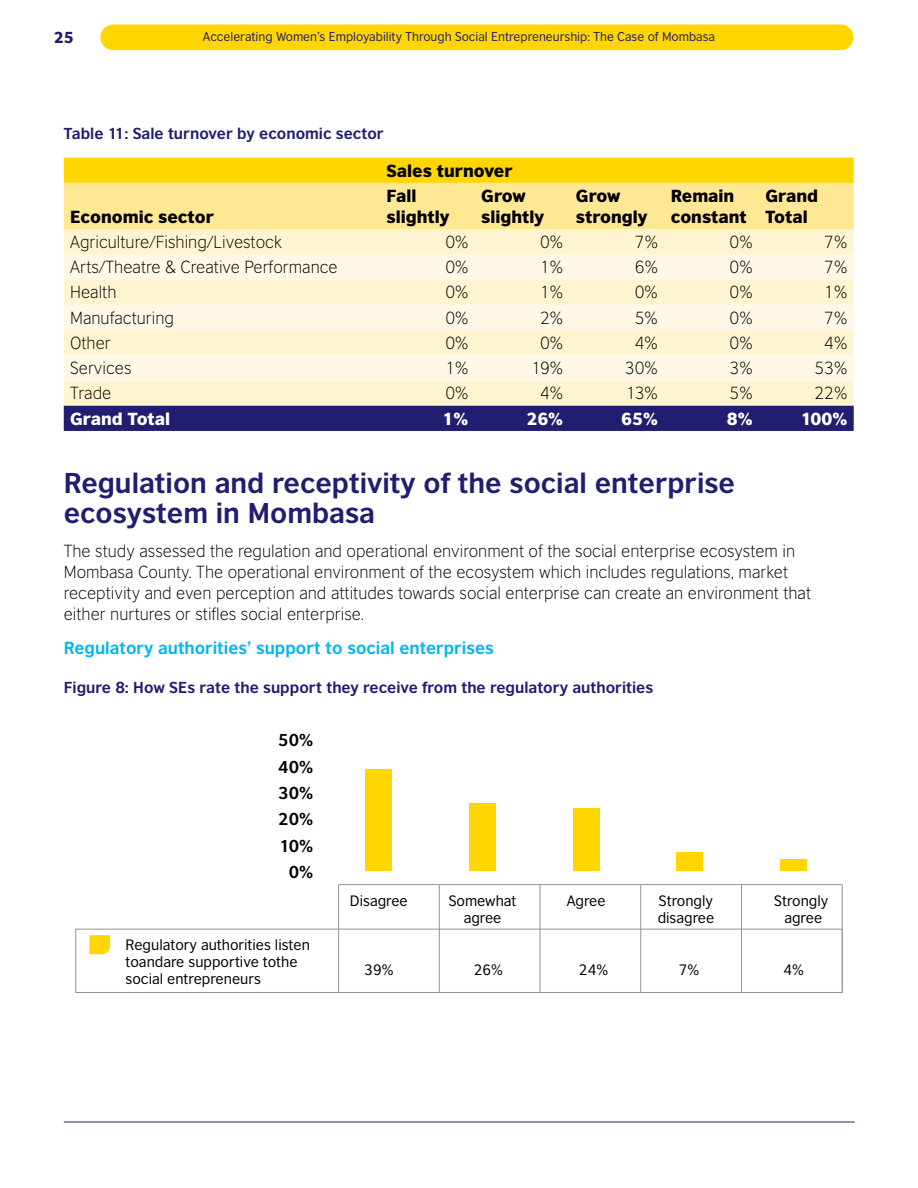
<style>
.page{position:relative;width:918px;height:1188px;background:#fff}
.page>*{position:absolute;margin:0;border:0;box-sizing:border-box;transform-origin:0 0}
.t1{font:700 27px/30px "British Council Sans";color:#211d70}
.t2{font:300 16.5px/21px "British Council Sans";color:#000}
.t3{font:900 16.5px/21px "British Council Sans";color:#000}
.t4{font:700 16.5px "British Council Sans";color:#00b6ef}
.t5{font:900 16.5px "British Council Sans";color:#fff}
.t6{font:700 16.2px/26.4px "British Council Sans";color:#000;text-align:right}
.t7{font:700 15px "British Council Sans";color:#211d70}
.t8{font:900 15px "British Council Sans";color:#211d70}
.t9{font:14.25px/17.1px "British Council Sans";color:#000}
.t10{font:12px "British Council Sans";color:#211d70}
</style>
<div class="page">
<div style="left:100px;top:24px;width:753px;height:26px;background:#ffd600;border-radius:13px"></div>
<hr style="left:64px;top:1122px;width:791px;height:1px;background:#211d70">
<svg style="left:64px;top:158px;width:790px;height:71px;background:#ffe160"></svg>
<div style="left:64px;top:229px;width:790px;height:177px;background:#fff4d2"></div>
<svg style="left:64px;top:254px;width:790px;height:126px;background:#fff6de"></svg>
<div style="left:64px;top:406px;width:790px;height:25px;background:#211d70"></div>
<svg style="left:89px;top:935px;width:21px;height:19px"></svg>
<div style="left:366px;top:769px;width:26px;height:102px;background:#ffd600"></div>
<div style="left:469px;top:803px;width:27px;height:68px;background:#ffd600"></div>
<div style="left:573px;top:808px;width:26px;height:63px;background:#ffd600"></div>
<div style="left:676px;top:852px;width:26px;height:19px;background:#ffd600"></div>
<div style="left:780px;top:859px;width:27px;height:12px;background:#ffd600"></div>
<div style="left:75px;top:929px;width:768px;height:64px;border:1px solid #939598"></div>
<hr style="left:338px;top:885px;width:1px;height:107px;background:#939598">
<hr style="left:439px;top:885px;width:1px;height:107px;background:#939598">
<hr style="left:540px;top:885px;width:1px;height:107px;background:#939598">
<hr style="left:640px;top:885px;width:1px;height:107px;background:#939598">
<hr style="left:741px;top:885px;width:1px;height:107px;background:#939598">
<hr style="left:842px;top:885px;width:1px;height:107px;background:#939598">
<hr style="left:339px;top:884px;width:503px;height:1px;background:#939598">
<p class="t8" style="left:54px;top:27px;width:21px">25</p>
<p class="t10" style="left:203px;top:30px;width:514px">Accelerating Women’s Employability Through Social Entrepreneurship: The Case of Mombasa</p>
<p class="t7" style="left:64px;top:124px;width:322px">Table 11: Sale turnover by economic sector</p>
<p class="t3" style="left:70px;top:206px;width:146px">Economic sector</p>
<p class="t3" style="left:387px;top:159px;width:128px">Sales turnover</p>
<p class="t3" style="left:387px;top:185px;width:64px">Fall slightly</p>
<p class="t3" style="left:481px;top:185px;width:64px">Grow slightly</p>
<p class="t3" style="left:576px;top:185px;width:73px">Grow strongly</p>
<p class="t3" style="left:671px;top:185px;width:78px">Remain constant</p>
<p class="t3" style="left:765px;top:185px;width:54px">Grand<br>Total</p>
<p class="t2" style="left:70px;top:231px;width:213px">Agriculture/Fishing/Livestock</p>
<p class="t2" style="left:445px;top:231px;width:25px">0%</p>
<p class="t2" style="left:540px;top:231px;width:25px">0%</p>
<p class="t2" style="left:635px;top:231px;width:25px">7%</p>
<p class="t2" style="left:730px;top:231px;width:25px">0%</p>
<p class="t2" style="left:824px;top:231px;width:25px">7%</p>
<p class="t2" style="left:70px;top:256px;width:269px">Arts/Theatre &amp; Creative Performance</p>
<p class="t2" style="left:445px;top:256px;width:25px">0%</p>
<p class="t2" style="left:540px;top:256px;width:25px">1%</p>
<p class="t2" style="left:635px;top:256px;width:25px">6%</p>
<p class="t2" style="left:730px;top:256px;width:25px">0%</p>
<p class="t2" style="left:824px;top:256px;width:25px">7%</p>
<p class="t2" style="left:70px;top:282px;width:48px">Health</p>
<p class="t2" style="left:445px;top:282px;width:25px">0%</p>
<p class="t2" style="left:540px;top:282px;width:25px">1%</p>
<p class="t2" style="left:635px;top:282px;width:25px">0%</p>
<p class="t2" style="left:730px;top:282px;width:25px">0%</p>
<p class="t2" style="left:824px;top:282px;width:25px">1%</p>
<p class="t2" style="left:70px;top:307px;width:105px">Manufacturing</p>
<p class="t2" style="left:445px;top:307px;width:25px">0%</p>
<p class="t2" style="left:540px;top:307px;width:25px">2%</p>
<p class="t2" style="left:635px;top:307px;width:25px">5%</p>
<p class="t2" style="left:730px;top:307px;width:25px">0%</p>
<p class="t2" style="left:824px;top:307px;width:25px">7%</p>
<p class="t2" style="left:70px;top:332px;width:42px">Other</p>
<p class="t2" style="left:445px;top:332px;width:25px">0%</p>
<p class="t2" style="left:540px;top:332px;width:25px">0%</p>
<p class="t2" style="left:635px;top:332px;width:25px">4%</p>
<p class="t2" style="left:730px;top:332px;width:25px">0%</p>
<p class="t2" style="left:824px;top:332px;width:25px">4%</p>
<p class="t2" style="left:70px;top:357px;width:63px">Services</p>
<p class="t2" style="left:445px;top:357px;width:25px">1%</p>
<p class="t2" style="left:532px;top:357px;width:33px">19%</p>
<p class="t2" style="left:625px;top:357px;width:34px">30%</p>
<p class="t2" style="left:730px;top:357px;width:25px">3%</p>
<p class="t2" style="left:814px;top:357px;width:34px">53%</p>
<p class="t2" style="left:70px;top:383px;width:43px">Trade</p>
<p class="t2" style="left:445px;top:383px;width:25px">0%</p>
<p class="t2" style="left:540px;top:383px;width:25px">4%</p>
<p class="t2" style="left:626px;top:383px;width:33px">13%</p>
<p class="t2" style="left:730px;top:383px;width:25px">5%</p>
<p class="t2" style="left:814px;top:383px;width:34px">22%</p>
<p class="t5" style="left:70px;top:407px;width:102px">Grand Total</p>
<p class="t5" style="left:443px;top:407px;width:27px">1%</p>
<p class="t5" style="left:526px;top:407px;width:38px">26%</p>
<p class="t5" style="left:621px;top:407px;width:38px">65%</p>
<p class="t5" style="left:727px;top:407px;width:27px">8%</p>
<p class="t5" style="left:801px;top:407px;width:48px">100%</p>
<h1 class="t1" style="left:64px;top:467px;width:673px">Regulation and receptivity of the social enterprise ecosystem in Mombasa</h1>
<p class="t2" style="left:64px;top:540px;width:749px">The study assessed the regulation and operational environment of the social enterprise ecosystem in Mombasa County. The operational environment of the ecosystem which includes regulations, market receptivity and even perception and attitudes towards social enterprise can create an environment that either nurtures or stifles social enterprise.</p>
<p class="t4" style="left:64px;top:637px;width:432px">Regulatory authorities’ support to social enterprises</p>
<p class="t7" style="left:64px;top:678px;width:591px">Figure 8: How SEs rate the support they receive from the regulatory authorities</p>
<p class="t6" style="left:278px;top:727px;width:36px">50%<br>40%<br>30%<br>20%<br>10%<br>0%</p>
<p class="t9" style="left:350px;top:892px;width:59px">Disagree</p>
<p class="t9" style="left:126px;top:936px;width:186px">Regulatory authorities listen toandare supportive tothe social entrepreneurs</p>
<p class="t9" style="left:449px;top:892px;width:69px;text-align:center">Somewhat agree</p>
<p class="t9" style="left:658px;top:892px;width:58px">Strongly disagree</p>
<p class="t9" style="left:774px;top:892px;width:56px;text-align:center">Strongly agree</p>
<p class="t9" style="left:567px;top:892px;width:40px">Agree</p>
<p class="t9" style="left:364px;top:961px;width:31px">39%</p>
<p class="t9" style="left:474px;top:961px;width:31px">26%</p>
<p class="t9" style="left:579px;top:961px;width:31px">24%</p>
<p class="t9" style="left:679px;top:961px;width:22px">7%</p>
<p class="t9" style="left:783px;top:961px;width:22px">4%</p>
</div>
